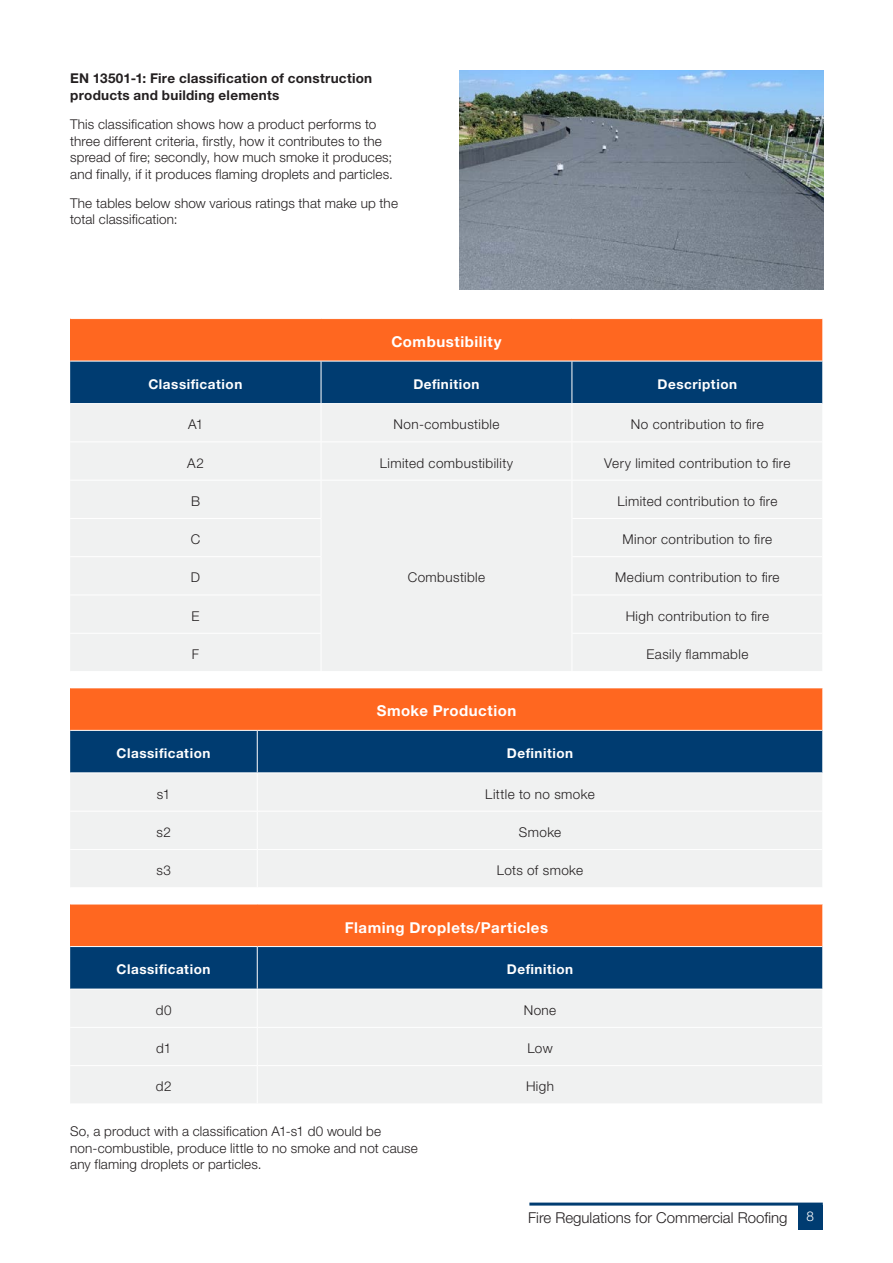
<style>
.page{position:relative;width:893px;height:1263px;background:#fff}
.page>*{position:absolute;margin:0;border:0;box-sizing:border-box;transform-origin:0 0}
.t1{font:700 15px "Helvetica Neue";letter-spacing:.035em;color:#fff}
.t2{font:300 15px "Helvetica Neue";color:#231f20}
.t3{font:300 13.5px/16.5px "Helvetica Neue";letter-spacing:.01em;color:#231f20}
.t4{font:300 13.5px "Helvetica Neue";letter-spacing:.03em;color:#231f20}
.t5{font:700 13.5px "Helvetica Neue";letter-spacing:.04em;color:#fff}
.t6{font:700 13.5px/16.5px "Helvetica Neue";letter-spacing:.02em;color:#231f20}
.t7{font:300 13.5px "Helvetica Neue";color:#fff}
</style>
<div class="page">
<div style="left:798px;top:1205px;width:25px;height:25px;background:#003c71"></div>
<hr style="left:529px;top:1202px;width:294px;height:3px;background:#003c71">
<div style="left:70px;top:319px;width:753px;height:42px;background:#ff6720"></div>
<div style="left:70px;top:362px;width:752px;height:41px;background:#003c71"></div>
<div style="left:70px;top:404px;width:752px;height:267px;background:#f0f1f1"></div>
<hr style="left:70px;top:441px;width:251px;height:1px;background:#fff">
<hr style="left:321px;top:441px;width:251px;height:1px;background:#fff">
<hr style="left:572px;top:441px;width:250px;height:1px;background:#fff">
<hr style="left:70px;top:480px;width:251px;height:1px;background:#fff">
<hr style="left:321px;top:480px;width:251px;height:1px;background:#fff">
<hr style="left:572px;top:480px;width:250px;height:1px;background:#fff">
<hr style="left:70px;top:518px;width:251px;height:1px;background:#fff">
<hr style="left:572px;top:518px;width:250px;height:1px;background:#fff">
<hr style="left:70px;top:556px;width:251px;height:1px;background:#fff">
<hr style="left:572px;top:556px;width:250px;height:1px;background:#fff">
<hr style="left:70px;top:595px;width:251px;height:1px;background:#fff">
<hr style="left:572px;top:595px;width:250px;height:1px;background:#fff">
<hr style="left:70px;top:633px;width:251px;height:1px;background:#fff">
<hr style="left:572px;top:633px;width:250px;height:1px;background:#fff">
<hr style="left:822px;top:319px;width:1px;height:42px;background:#fff">
<hr style="left:572px;top:361px;width:1px;height:42px;background:#fff">
<hr style="left:572px;top:404px;width:1px;height:37px;background:#fff">
<hr style="left:572px;top:442px;width:1px;height:38px;background:#fff">
<hr style="left:572px;top:480px;width:1px;height:38px;background:#fff">
<hr style="left:572px;top:518px;width:1px;height:39px;background:#fff">
<hr style="left:572px;top:557px;width:1px;height:38px;background:#fff">
<hr style="left:572px;top:595px;width:1px;height:38px;background:#fff">
<hr style="left:572px;top:633px;width:1px;height:38px;background:#fff">
<hr style="left:321px;top:361px;width:1px;height:42px;background:#fff">
<hr style="left:321px;top:404px;width:1px;height:37px;background:#fff">
<hr style="left:321px;top:442px;width:1px;height:38px;background:#fff">
<hr style="left:321px;top:480px;width:1px;height:38px;background:#fff">
<hr style="left:321px;top:519px;width:1px;height:37px;background:#fff">
<hr style="left:321px;top:557px;width:1px;height:38px;background:#fff">
<hr style="left:321px;top:595px;width:1px;height:38px;background:#fff">
<hr style="left:321px;top:634px;width:1px;height:37px;background:#fff">
<div style="left:70px;top:688px;width:753px;height:42px;background:#ff6720"></div>
<div style="left:70px;top:731px;width:752px;height:41px;background:#003c71"></div>
<div style="left:70px;top:774px;width:752px;height:113px;background:#f0f1f1"></div>
<hr style="left:70px;top:811px;width:187px;height:1px;background:#fff">
<hr style="left:257px;top:811px;width:565px;height:1px;background:#fff">
<hr style="left:70px;top:849px;width:187px;height:1px;background:#fff">
<hr style="left:257px;top:849px;width:565px;height:1px;background:#fff">
<hr style="left:822px;top:688px;width:1px;height:42px;background:#fff">
<hr style="left:257px;top:731px;width:1px;height:41px;background:#fff">
<hr style="left:257px;top:773px;width:1px;height:38px;background:#fff">
<hr style="left:257px;top:811px;width:1px;height:38px;background:#fff">
<hr style="left:257px;top:850px;width:1px;height:37px;background:#fff">
<div style="left:70px;top:904px;width:753px;height:42px;background:#ff6720"></div>
<div style="left:70px;top:947px;width:752px;height:42px;background:#003c71"></div>
<div style="left:70px;top:990px;width:752px;height:113px;background:#f0f1f1"></div>
<hr style="left:70px;top:904px;width:187px;height:1px;background:#fff">
<hr style="left:257px;top:904px;width:566px;height:1px;background:#fff">
<hr style="left:70px;top:1027px;width:187px;height:1px;background:#fff">
<hr style="left:257px;top:1027px;width:565px;height:1px;background:#fff">
<hr style="left:70px;top:1065px;width:187px;height:1px;background:#fff">
<hr style="left:257px;top:1065px;width:565px;height:1px;background:#fff">
<hr style="left:822px;top:904px;width:1px;height:42px;background:#fff">
<hr style="left:257px;top:947px;width:1px;height:42px;background:#fff">
<hr style="left:257px;top:989px;width:1px;height:38px;background:#fff">
<hr style="left:257px;top:1028px;width:1px;height:37px;background:#fff">
<hr style="left:257px;top:1066px;width:1px;height:37px;background:#fff">
<img style="left:459px;top:70px;width:364px;height:219px">
<p class="t6" style="left:70px;top:71px;width:304px">EN 13501-1: Fire classification of construction products and building elements</p>
<p class="t3" style="left:70px;top:117px;width:324px">This classification shows how a product performs to three different criteria, firstly, how it contributes to the spread of fire; secondly, how much smoke it produces; and finally, if it produces flaming droplets and particles.</p>
<p class="t3" style="left:70px;top:196px;width:329px">The tables below show various ratings that make up the total classification:</p>
<p class="t1" style="left:391px;top:336px;width:112px">Combustibility</p>
<p class="t5" style="left:148px;top:379px;width:95px">Classification</p>
<p class="t5" style="left:413px;top:379px;width:68px">Definition</p>
<p class="t5" style="left:658px;top:379px;width:81px">Description</p>
<p class="t3" style="left:188px;top:417px;width:17px">A1</p>
<p class="t4" style="left:394px;top:419px;width:107px">Non-combustible</p>
<p class="t4" style="left:631px;top:419px;width:134px">No contribution to fire</p>
<p class="t3" style="left:187px;top:456px;width:18px">A2</p>
<p class="t4" style="left:380px;top:458px;width:135px">Limited combustibility</p>
<p class="t4" style="left:604px;top:458px;width:188px">Very limited contribution to fire</p>
<p class="t3" style="left:191px;top:494px;width:11px">B</p>
<p class="t4" style="left:617px;top:496px;width:161px">Limited contribution to fire</p>
<p class="t3" style="left:191px;top:532px;width:11px">C</p>
<p class="t4" style="left:622px;top:534px;width:151px">Minor contribution to fire</p>
<p class="t3" style="left:191px;top:571px;width:11px">D</p>
<p class="t4" style="left:615px;top:572px;width:166px">Medium contribution to fire</p>
<p class="t3" style="left:192px;top:609px;width:10px">E</p>
<p class="t4" style="left:626px;top:611px;width:145px">High contribution to fire</p>
<p class="t3" style="left:192px;top:647px;width:9px">F</p>
<p class="t4" style="left:646px;top:649px;width:103px">Easily flammable</p>
<p class="t4" style="left:408px;top:572px;width:79px">Combustible</p>
<p class="t1" style="left:377px;top:705px;width:141px">Smoke Production</p>
<p class="t5" style="left:117px;top:748px;width:95px">Classification</p>
<p class="t5" style="left:507px;top:748px;width:68px">Definition</p>
<p class="t3" style="left:157px;top:787px;width:15px">s1</p>
<p class="t4" style="left:485px;top:789px;width:111px">Little to no smoke</p>
<p class="t3" style="left:157px;top:825px;width:16px">s2</p>
<p class="t3" style="left:519px;top:825px;width:44px">Smoke</p>
<p class="t3" style="left:156px;top:863px;width:16px">s3</p>
<p class="t3" style="left:497px;top:863px;width:88px">Lots of smoke</p>
<p class="t1" style="left:345px;top:922px;width:205px">Flaming Droplets/Particles</p>
<p class="t5" style="left:117px;top:964px;width:95px">Classification</p>
<p class="t5" style="left:507px;top:964px;width:68px">Definition</p>
<p class="t3" style="left:156px;top:1003px;width:17px">d0</p>
<p class="t3" style="left:524px;top:1003px;width:34px">None</p>
<p class="t3" style="left:156px;top:1041px;width:17px">d1</p>
<p class="t3" style="left:527px;top:1041px;width:27px">Low</p>
<p class="t3" style="left:156px;top:1079px;width:17px">d2</p>
<p class="t3" style="left:526px;top:1079px;width:29px">High</p>
<p class="t3" style="left:70px;top:1124px;width:349px">So, a product with a classification A1-s1 d0 would be non-combustible, produce little to no smoke and not cause any flaming droplets or particles.</p>
<p class="t2" style="left:528px;top:1212px;width:261px">Fire Regulations for Commercial Roofing</p>
<p class="t7" style="left:806px;top:1211px;width:9px">8</p>
</div>
